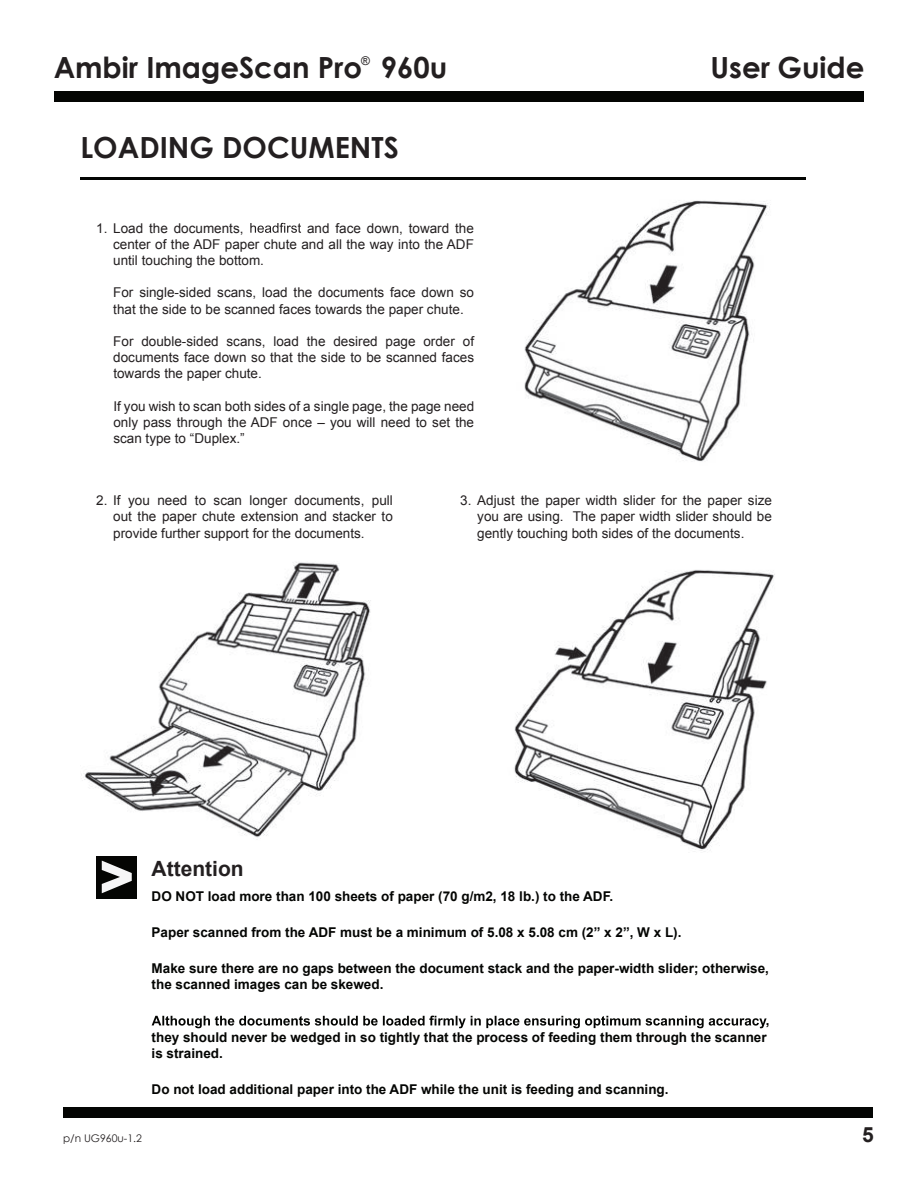
<style>
.page{position:relative;width:918px;height:1188px;background:#fff}
.page>*{position:absolute;margin:0;border:0;box-sizing:border-box;transform-origin:0 0}
.t1{font:900 54px "Arial";color:#f6f6f7}
.t2{font:700 29.1px "Century Gothic";color:#231f20}
.t3{font:700 21px "Arial";color:#231f20}
.t4{font:13.5px/16.2px "Arial";color:#231f20;text-align:justify}
.t5{font:700 13.5px/16.2px "Arial";color:#040503}
.t6{font:12px "Arial";color:#231f20}
.t7{font:10.5px "Century Gothic";color:#231f20}
</style>
<div class="page">
<div style="left:54px;top:91px;width:810px;height:10px;background:#040503"></div>
<div style="left:63px;top:1108px;width:810px;height:10px;background:#040503"></div>
<img style="left:514px;top:570px;width:261px;height:282px">
<img style="left:81px;top:562px;width:290px;height:276px">
<svg style="left:250px;top:223px;width:51px;height:10px"></svg>
<svg style="left:152px;top:1016px;width:615px;height:12px"></svg>
<hr style="left:80px;top:177px;width:726px;height:3px;background:#040503">
<img style="left:524px;top:200px;width:246px;height:262px">
<div style="left:96px;top:856px;width:41px;height:42px;background:#040503"></div>
<h2 class="t2" style="left:54px;top:45px;width:395px">Ambir ImageScan Pro 960u</h2>
<p class="t6" style="left:361px;top:53px;width:10px">®</p>
<h2 class="t2" style="left:711px;top:45px;width:155px">User Guide</h2>
<h2 class="t2" style="left:80px;top:125px;width:320px">LOADING DOCUMENTS</h2>
<p class="t4" style="left:113px;top:220px;width:362px;text-indent:194px">and face down, toward the center of the ADF paper chute and all the way into the ADF until touching the bottom.</p>
<p class="t4" style="left:113px;top:285px;width:362px">For single-sided scans, load the documents face down so that the side to be scanned faces towards the paper chute.</p>
<p class="t4" style="left:113px;top:333px;width:362px">For double-sided scans, load the desired page order of documents face down so that the side to be scanned faces towards the paper chute.</p>
<p class="t4" style="left:113px;top:398px;width:362px">If you wish to scan both sides of a single page, the page need only pass through the ADF once – you will need to set the scan type to “Duplex.”</p>
<p class="t4" style="left:96px;top:220px;width:149px">1. Load the documents,</p>
<p class="t4" style="left:113px;top:492px;width:281px;text-indent:-17px">2. If you need to scan longer documents, pull out the paper chute extension and stacker to provide further support for the documents.</p>
<p class="t4" style="left:477px;top:492px;width:296px;text-indent:-17px">3. Adjust the paper width slider for the paper size you are using. The paper width slider should be gently touching both sides of the documents.</p>
<h1 class="t1" style="left:99px;top:838px;width:37px">&gt;</h1>
<h3 class="t3" style="left:152px;top:855px;width:94px">Attention</h3>
<p class="t5" style="left:152px;top:888px;width:463px">DO NOT load more than 100 sheets of paper (70 g/m2, 18 lb.) to the ADF.</p>
<p class="t5" style="left:152px;top:924px;width:531px">Paper scanned from the ADF must be a minimum of 5.08 x 5.08 cm (2” x 2”, W x L).</p>
<p class="t5" style="left:152px;top:961px;width:619px">Make sure there are no gaps between the document stack and the paper-width slider; otherwise, the scanned images can be skewed.</p>
<p class="t5" style="left:152px;top:1013px;width:619px;text-indent:614px">, they should never be wedged in so tightly that the process of feeding them through the scanner is strained.</p>
<p class="t5" style="left:152px;top:1082px;width:519px">Do not load additional paper into the ADF while the unit is feeding and scanning.</p>
<p class="t7" style="left:63px;top:1131px;width:80px">p/n UG960u-1.2</p>
<h3 class="t3" style="left:862px;top:1121px;width:13px">5</h3>
</div>
